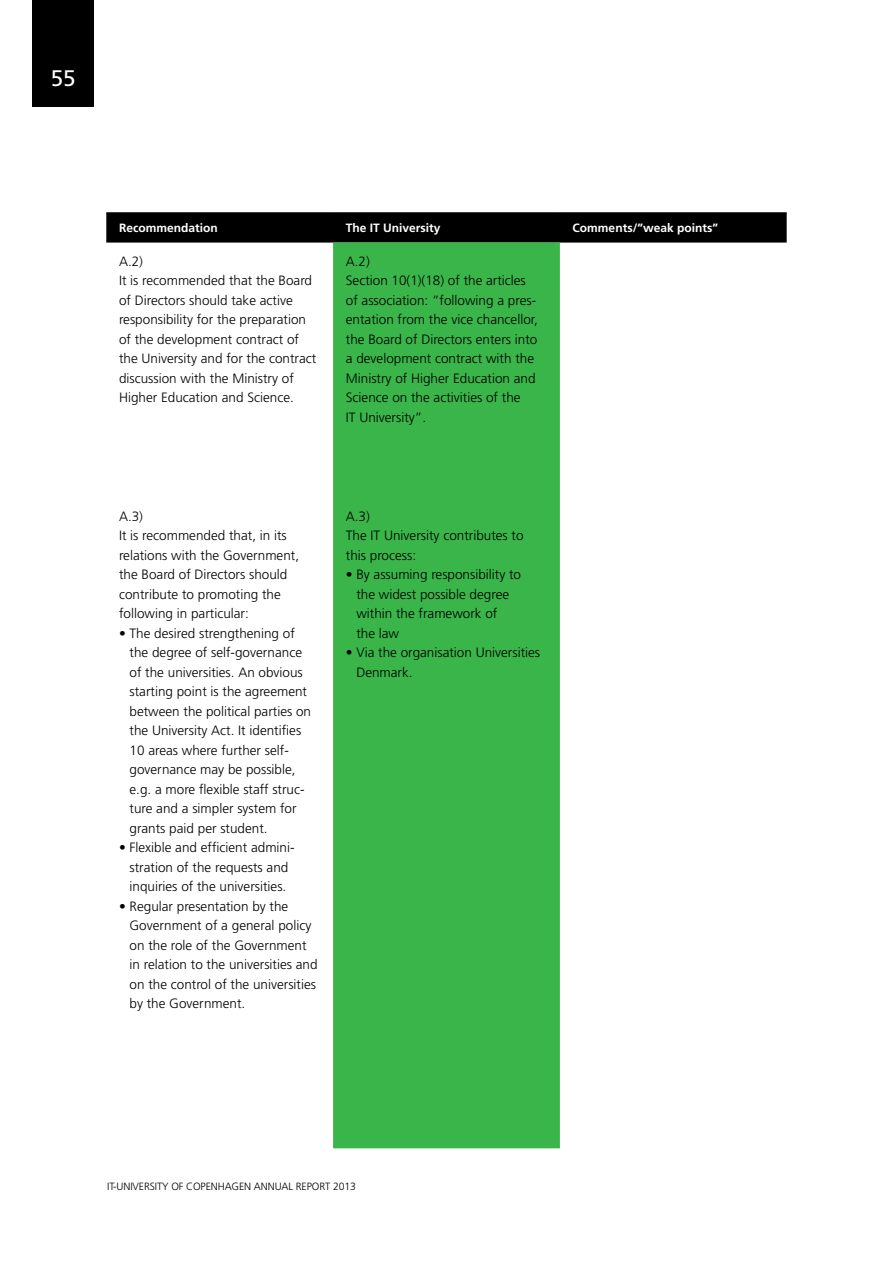
<style>
.page{position:relative;width:893px;height:1263px;background:#fff}
.page>*{position:absolute;margin:0;border:0;box-sizing:border-box;transform-origin:0 0}
.t1{font:22.5px "Frutiger";color:#fff}
.t2{font:300 13.5px/19.5px "Frutiger";color:#000}
.t3{font:700 12px "Frutiger";color:#fff}
.t4{font:300 10.5px "Frutiger";letter-spacing:-.01em;color:#000}
</style>
<div class="page">
<div style="left:33px;top:0;width:61px;height:106px;background:#000"></div>
<div style="left:106px;top:214px;width:681px;height:29px;background:#000"></div>
<div style="left:333px;top:243px;width:227px;height:905px;background:#39b54a"></div>
<hr style="left:106px;top:213px;width:227px;height:1px;background:#000">
<hr style="left:333px;top:213px;width:227px;height:1px;background:#000">
<hr style="left:560px;top:213px;width:227px;height:1px;background:#000">
<h1 class="t1" style="left:51px;top:64px;width:26px">55</h1>
<p class="t3" style="left:119px;top:221px;width:100px">Recommendation</p>
<p class="t3" style="left:346px;top:221px;width:96px">The IT University</p>
<p class="t3" style="left:573px;top:221px;width:147px">Comments/”weak points”</p>
<p class="t2" style="left:119px;top:251px;width:199px">A.2)<br>It is recommended that the Board of Directors should take active responsibility for the preparation of the development contract of the University and for the contract discussion with the Ministry of<br>Higher Education and Science.</p>
<p class="t2" style="left:346px;top:251px;width:194px">A.2)<br>Section 10(1)(18) of the articles of association: ”following a pres&shy;entation from the vice chancellor, the Board of Directors enters into a development contract with the<br>Ministry of Higher Education and<br>Science on the activities of the<br>IT University”.</p>
<p class="t2" style="left:119px;top:506px;width:182px">A.3)<br>It is recommended that, in its relations with the Government, the Board of Directors should contribute to promoting the following in particular:</p>
<p class="t2" style="left:130px;top:623px;width:183px;text-indent:-11px">• The desired strengthening of the degree of self-governance of the universities. An obvious starting point is the agreement between the political parties on the University Act. It identifies<br>10 areas where further self&shy;governance may be possible, e.g. a more flexible staff struc&shy;ture and a simpler system for grants paid per student.</p>
<p class="t2" style="left:119px;top:838px;width:177px;text-align:center">• Flexible and efficient admini&shy;stration of the requests and inquiries of the universities.</p>
<p class="t2" style="left:130px;top:896px;width:190px;text-indent:-11px">• Regular presentation by the<br>Government of a general policy on the role of the Government in relation to the universities and on the control of the universities by the Government.</p>
<p class="t2" style="left:346px;top:506px;width:179px">A.3)<br>The IT University contributes to this process:</p>
<p class="t2" style="left:356px;top:565px;width:166px;text-indent:-11px">• By assuming responsibility to the widest possible degree within the framework of<br>the law</p>
<p class="t2" style="left:356px;top:643px;width:185px;text-indent:-11px">• Via the organisation Universities<br>Denmark.</p>
<p class="t4" style="left:107px;top:1181px;width:250px">IT-UNIVERsITY OF COPENHAGEN ANNUAL REPORT 2013</p>
</div>
